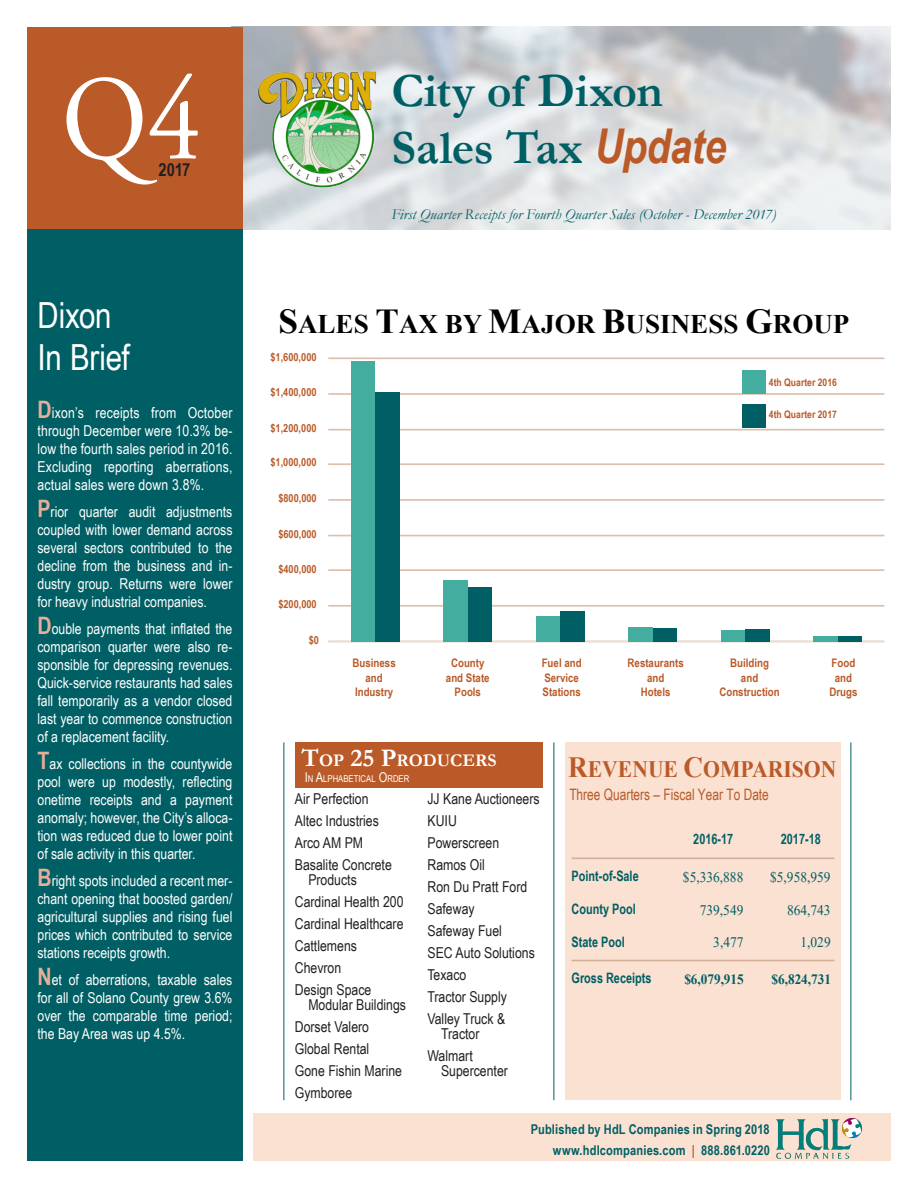
<style>
.page{position:relative;width:918px;height:1188px;background:#fff}
.page>*{position:absolute;margin:0;border:0;box-sizing:border-box;transform-origin:0 0}
.t1{font:120px "Adobe Garamond Pro";color:#fff;scale:.9 1}
.t2{font:700 48px "Garamond";letter-spacing:-.005em;color:#005f64}
.InBrief_Title{font:36px "Arial Narrow";letter-spacing:-.005em;color:#fff}
.t3{font:700 26.85px "Times New Roman";color:#000}
.t4{font:700 23.4px "Times New Roman";color:#ba5a28;scale:.92 1}
.t5{font:700 18px "Arial Narrow";color:#231f20}
.t6{font:700 17.85px "Garamond";color:#fff}
.t7{font:15.75px "Arial Narrow";color:#ba5a28;scale:.92 1}
.t8{font:15px/18px "Arial Narrow";color:#fff;text-align:justify}
.t9{font:15px/15px "Arial Narrow";color:#231f20}
.t10{font:italic 15px "Garamond";letter-spacing:.005em;color:#005f64}
.t11{font:14.55px "Times New Roman";color:#005f64;scale:.92 1}
.t12{font:700 14.4px "Arial Narrow";color:#005f64;scale:.92 1}
.t13{font:700 14.25px "Times New Roman";color:#005f64;scale:.92 1}
.t14{font:700 13.5px "Arial Narrow";letter-spacing:.015em;color:#005f64}
.t15{font:700 11.7px/14.2px "Arial Narrow";color:#ba5a28;text-align:center}
.t16{font:700 11.1px "Arial Narrow";color:#ba5a28}
.t17{font:700 10.35px "Arial Narrow";color:#ba5a28}
.t18{font:9.45px "Arial Narrow";color:#fff}
.s1{font-weight:700;font-size:24px;color:#e6ae9b}
.s2{font-family:"Arial Narrow";font-style:italic;color:#ba5a28}
.s3{font-size:34.95px}
.s4{font-size:25.5px}
.s5{font-size:13.5px}
.s6{font-size:29.25px}
.s7{color:#ba5a28}
</style>
<div class="page">
<div style="left:27px;top:27px;width:216px;height:203px;background:#ba5a28"></div>
<div style="left:27px;top:230px;width:216px;height:931px;background:#005f64"></div>
<div style="left:254px;top:1114px;width:637px;height:47px;background:#fae1d1"></div>
<hr style="left:284px;top:742px;width:1px;height:358px;background:#005f64">
<hr style="left:850px;top:742px;width:1px;height:358px;background:#005f64">
<hr style="left:554px;top:742px;width:1px;height:358px;background:#005f64">
<img style="left:776px;top:1118px;width:86px;height:40px">
<div style="left:295px;top:742px;width:247px;height:46px;background:#ba5a28"></div>
<img style="left:257px;top:45px;width:120px;height:168px">
<hr style="left:329px;top:605px;width:555px;height:2px;background:#dcc0ad">
<hr style="left:329px;top:569px;width:555px;height:2px;background:#dcc0ad">
<hr style="left:329px;top:535px;width:555px;height:1px;background:#dcc0ad">
<hr style="left:329px;top:499px;width:555px;height:2px;background:#dcc0ad">
<hr style="left:329px;top:463px;width:555px;height:2px;background:#dcc0ad">
<hr style="left:329px;top:429px;width:555px;height:1px;background:#dcc0ad">
<hr style="left:329px;top:393px;width:555px;height:2px;background:#dcc0ad">
<hr style="left:329px;top:357px;width:555px;height:2px;background:#dcc0ad">
<hr style="left:329px;top:641px;width:555px;height:1px;background:#edddd1">
<div style="left:351px;top:361px;width:24px;height:280px;background:#43ada0"></div>
<div style="left:443px;top:580px;width:25px;height:61px;background:#43ada0"></div>
<div style="left:536px;top:616px;width:24px;height:25px;background:#43ada0"></div>
<div style="left:628px;top:627px;width:25px;height:14px;background:#43ada0"></div>
<div style="left:721px;top:630px;width:24px;height:11px;background:#43ada0"></div>
<div style="left:813px;top:636px;width:25px;height:5px;background:#43ada0"></div>
<div style="left:375px;top:392px;width:24px;height:249px;background:#005f64"></div>
<div style="left:468px;top:587px;width:23px;height:54px;background:#005f64"></div>
<div style="left:560px;top:611px;width:24px;height:30px;background:#005f64"></div>
<div style="left:653px;top:628px;width:23px;height:13px;background:#005f64"></div>
<div style="left:745px;top:629px;width:24px;height:12px;background:#005f64"></div>
<div style="left:838px;top:636px;width:23px;height:5px;background:#005f64"></div>
<div style="left:742px;top:371px;width:24px;height:23px;background:#43ada0"></div>
<div style="left:742px;top:404px;width:24px;height:24px;background:#005f64"></div>
<div style="left:565px;top:742px;width:275px;height:316px;background:#fae1d1"></div>
<div style="left:565px;top:1058px;width:275px;height:18px;background:#fae1d1"></div>
<div style="left:565px;top:1076px;width:275px;height:24px;background:#fae1d1"></div>
<hr style="left:572px;top:858px;width:262px;height:1px;background:#d3b098">
<hr style="left:572px;top:960px;width:262px;height:1px;background:#d3b098">
<p class="t1" style="left:62px;top:48px;width:157px">Q4</p>
<p class="t5" style="left:159px;top:156px;width:33px">2017</p>
<p class="InBrief_Title" style="left:38px;top:289px;width:76px">Dixon</p>
<p class="InBrief_Title" style="left:38px;top:331px;width:94px">In Brief</p>
<p class="t8" style="left:38px;top:403px;width:197px"><span class="s1">D</span>ixon’s receipts from October through December were 10.3% be&shy;low the fourth sales period in 2016.<br>Excluding reporting aberrations, actual sales were down 3.8%.</p>
<p class="t8" style="left:38px;top:502px;width:197px"><span class="s1">P</span>rior quarter audit adjustments coupled with lower demand across several sectors contributed to the decline from the business and in&shy;dustry group. Returns were lower for heavy industrial companies.</p>
<p class="t8" style="left:38px;top:619px;width:197px"><span class="s1">D</span>ouble payments that inflated the comparison quarter were also re&shy;sponsible for depressing revenues.<br>Quick-service restaurants had sales fall temporarily as a vendor closed last year to commence construction of a replacement facility.</p>
<p class="t8" style="left:38px;top:754px;width:197px"><span class="s1">T</span>ax collections in the countywide pool were up modestly, reflecting onetime receipts and a payment anomaly; however, the City’s alloca&shy;tion was reduced due to lower point of sale activity in this quarter.</p>
<p class="t8" style="left:38px;top:871px;width:197px"><span class="s1">B</span>right spots included a recent mer&shy;chant opening that boosted garden/ agricultural supplies and rising fuel prices which contributed to service stations receipts growth.</p>
<p class="t8" style="left:38px;top:970px;width:196px"><span class="s1">N</span>et of aberrations, taxable sales for all of Solano County grew 3.6% over the comparable time period; the Bay Area was up 4.5%.</p>
<p class="t2" style="left:392px;top:58px;width:273px">City of Dixon</p>
<p class="t2" style="left:392px;top:115px;width:337px">Sales Tax <span class="s2">Update</span></p>
<p class="t10" style="left:392px;top:204px;width:386px">First Quarter Receipts for Fourth Quarter Sales (October - December 2017)</p>
<p class="t3" style="left:278px;top:304px;width:573px"><span class="s3">S</span>ALES <span class="s3">T</span>AX BY <span class="s3">M</span>AJOR <span class="s3">B</span>USINESS <span class="s3">G</span>ROUP</p>
<p class="t16" style="left:271px;top:348px;width:48px">$1,600,000</p>
<p class="t16" style="left:271px;top:384px;width:48px">$1,400,000</p>
<p class="t16" style="left:271px;top:420px;width:48px">$1,200,000</p>
<p class="t16" style="left:271px;top:454px;width:48px">$1,000,000</p>
<p class="t16" style="left:278px;top:490px;width:40px">$800,000</p>
<p class="t16" style="left:278px;top:525px;width:40px">$600,000</p>
<p class="t16" style="left:278px;top:561px;width:40px">$400,000</p>
<p class="t16" style="left:278px;top:596px;width:40px">$200,000</p>
<p class="t16" style="left:309px;top:631px;width:12px">$0</p>
<p class="t15" style="left:353px;top:656px;width:45px">Business and<br>Industry</p>
<p class="t15" style="left:446px;top:656px;width:45px">County and State<br>Pools</p>
<p class="t17" style="left:769px;top:375px;width:69px">4th Quarter 2016</p>
<p class="t17" style="left:769px;top:407px;width:69px">4th Quarter 2017</p>
<p class="t15" style="left:542px;top:656px;width:41px;text-align:left">Fuel and<br>Service<br>Stations</p>
<p class="t15" style="left:628px;top:656px;width:58px">Restaurants and<br>Hotels</p>
<p class="t15" style="left:719px;top:656px;width:62px">Building<br>and<br>Construction</p>
<p class="t15" style="left:829px;top:656px;width:30px">Food and<br>Drugs</p>
<p class="t6" style="left:302px;top:748px;width:196px"><span class="s4">T</span>OP <span class="s4">25 P</span>RODUCERS</p>
<p class="t18" style="left:305px;top:772px;width:106px"><span class="s5">I</span>N <span class="s5">A</span>LPHABETICAL <span class="s5">O</span>RDER</p>
<p class="t9" style="left:295px;top:790px;width:75px">Air Perfection</p>
<p class="t9" style="left:295px;top:812px;width:86px">Altec Industries</p>
<p class="t9" style="left:295px;top:834px;width:70px">Arco AM PM</p>
<p class="t9" style="left:308px;top:856px;width:85px;text-indent:-14px">Basalite Concrete<br>Products</p>
<p class="t9" style="left:295px;top:893px;width:110px">Cardinal Health 200</p>
<p class="t9" style="left:295px;top:915px;width:110px">Cardinal Healthcare</p>
<p class="t9" style="left:295px;top:937px;width:64px">Cattlemens</p>
<p class="t9" style="left:295px;top:959px;width:48px">Chevron</p>
<p class="t9" style="left:308px;top:981px;width:99px;text-indent:-14px">Design Space<br>Modular Buildings</p>
<p class="t9" style="left:295px;top:1018px;width:76px">Dorset Valero</p>
<p class="t9" style="left:295px;top:1040px;width:76px">Global Rental</p>
<p class="t9" style="left:295px;top:1063px;width:109px">Gone Fishin Marine</p>
<p class="t9" style="left:295px;top:1085px;width:59px">Gymboree</p>
<p class="t9" style="left:428px;top:790px;width:114px">JJ Kane Auctioneers</p>
<p class="t9" style="left:428px;top:812px;width:31px">KUIU</p>
<p class="t9" style="left:428px;top:834px;width:73px">Powerscreen</p>
<p class="t9" style="left:428px;top:856px;width:59px">Ramos Oil</p>
<p class="t9" style="left:428px;top:878px;width:101px">Ron Du Pratt Ford</p>
<p class="t9" style="left:428px;top:900px;width:49px">Safeway</p>
<p class="t9" style="left:428px;top:922px;width:76px">Safeway Fuel</p>
<p class="t9" style="left:428px;top:944px;width:109px">SEC Auto Solutions</p>
<p class="t9" style="left:428px;top:966px;width:40px">Texaco</p>
<p class="t9" style="left:428px;top:988px;width:81px">Tractor Supply</p>
<p class="t9" style="left:441px;top:1010px;width:66px;text-indent:-14px">Valley Truck &amp;<br>Tractor</p>
<p class="t9" style="left:441px;top:1048px;width:69px;text-indent:-14px">Walmart<br>Supercenter</p>
<p class="t4" style="left:568px;top:752px;width:293px"><span class="s6">R</span>EVENUE <span class="s6">C</span>OMPARISON</p>
<p class="t7" style="left:569px;top:783px;width:218px">Three Quarters – Fiscal Year To Date</p>
<p class="t12" style="left:572px;top:865px;width:74px">Point-of-Sale</p>
<p class="t12" style="left:572px;top:898px;width:71px">County Pool</p>
<p class="t12" style="left:572px;top:931px;width:59px">State Pool</p>
<p class="t12" style="left:572px;top:967px;width:88px">Gross Receipts</p>
<p class="t12" style="left:693px;top:828px;width:45px">2016-17</p>
<p class="t12" style="left:781px;top:828px;width:45px">2017-18</p>
<p class="t11" style="left:683px;top:867px;width:67px">$5,336,888</p>
<p class="t11" style="left:770px;top:867px;width:67px">$5,958,959</p>
<p class="t11" style="left:700px;top:899px;width:49px">739,549</p>
<p class="t11" style="left:787px;top:899px;width:49px">864,743</p>
<p class="t11" style="left:713px;top:932px;width:34px">3,477</p>
<p class="t11" style="left:801px;top:932px;width:34px">1,029</p>
<p class="t13" style="left:684px;top:969px;width:66px">$6,079,915</p>
<p class="t13" style="left:772px;top:969px;width:66px">$6,824,731</p>
<p class="t14" style="left:531px;top:1119px;width:240px">Published by HdL Companies in Spring 2018</p>
<p class="t14" style="left:553px;top:1140px;width:219px">www.hdlcompanies.com <span class="s7">|</span> 888.861.0220</p>
</div>
